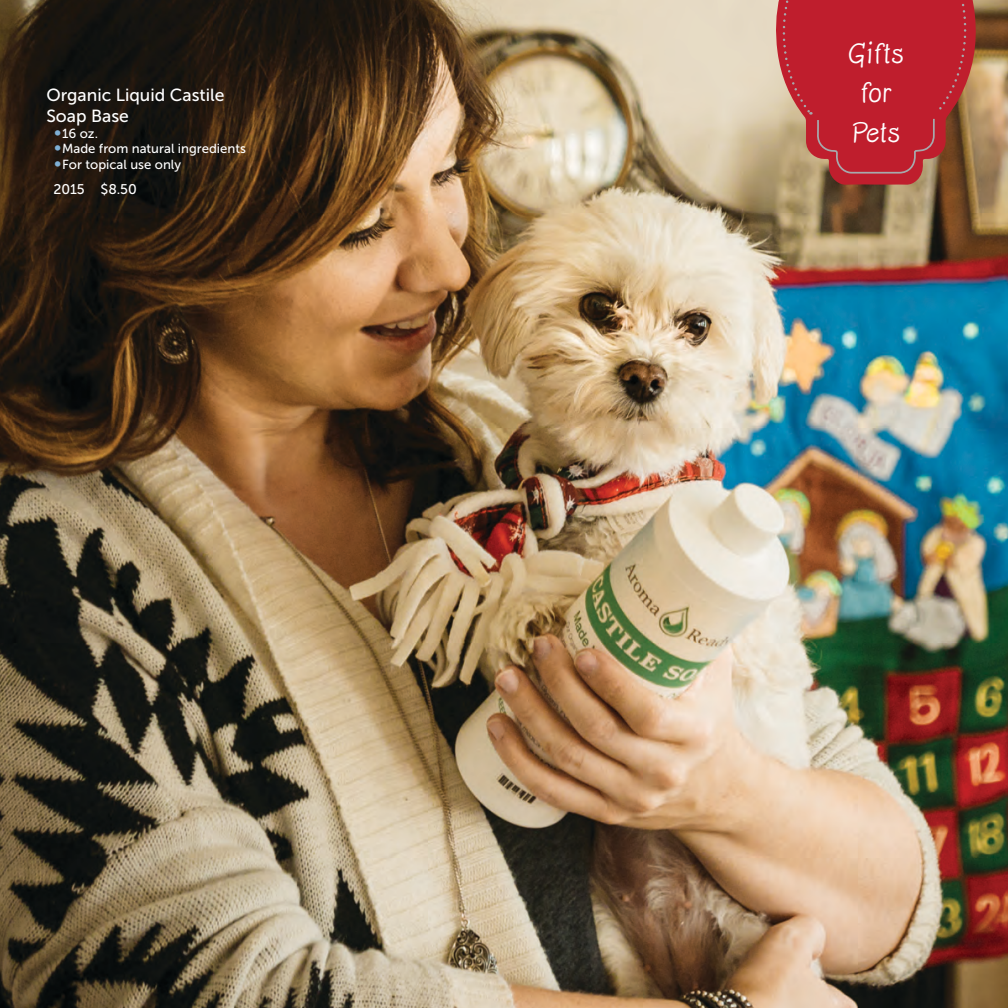
<style>
.page{position:relative;width:1008px;height:1008px;background:#fff}
.page>*{position:absolute;margin:0;border:0;box-sizing:border-box;transform-origin:0 0}
.t1{font:33.07px/39.6px "Delve Hand";color:#fff}
.t2{font:17.5px/21px "Museo Sans 500";color:#fff}
.t3{font:14px "Museo Sans 500";color:#fff}
.t4{font:13.12px "Museo Sans 500";color:#fff}
.s1{font-size:17.5px;color:#7eafd5}
</style>
<div class="page">
<img style="left:0;top:0;width:1008px;height:1008px">
<svg style="left:772px;top:0;width:206px;height:200px;background:#b63c3c"></svg>
<h2 class="t2" style="left:46px;top:84px;width:180px">Organic Liquid Castile<br>Soap Base</h2>
<p class="t4" style="left:54px;top:126px;width:45px"><span class="s1">•</span>16 oz.</p>
<p class="t4" style="left:54px;top:142px;width:193px"><span class="s1">•</span>Made from natural ingredients</p>
<p class="t4" style="left:54px;top:157px;width:128px"><span class="s1">•</span>For topical use only</p>
<p class="t3" style="left:53px;top:181px;width:85px">2015 $8.50</p>
<h1 class="t1" style="left:848px;top:35px;width:58px">Gifts for<br>Pets</h1>
</div>
